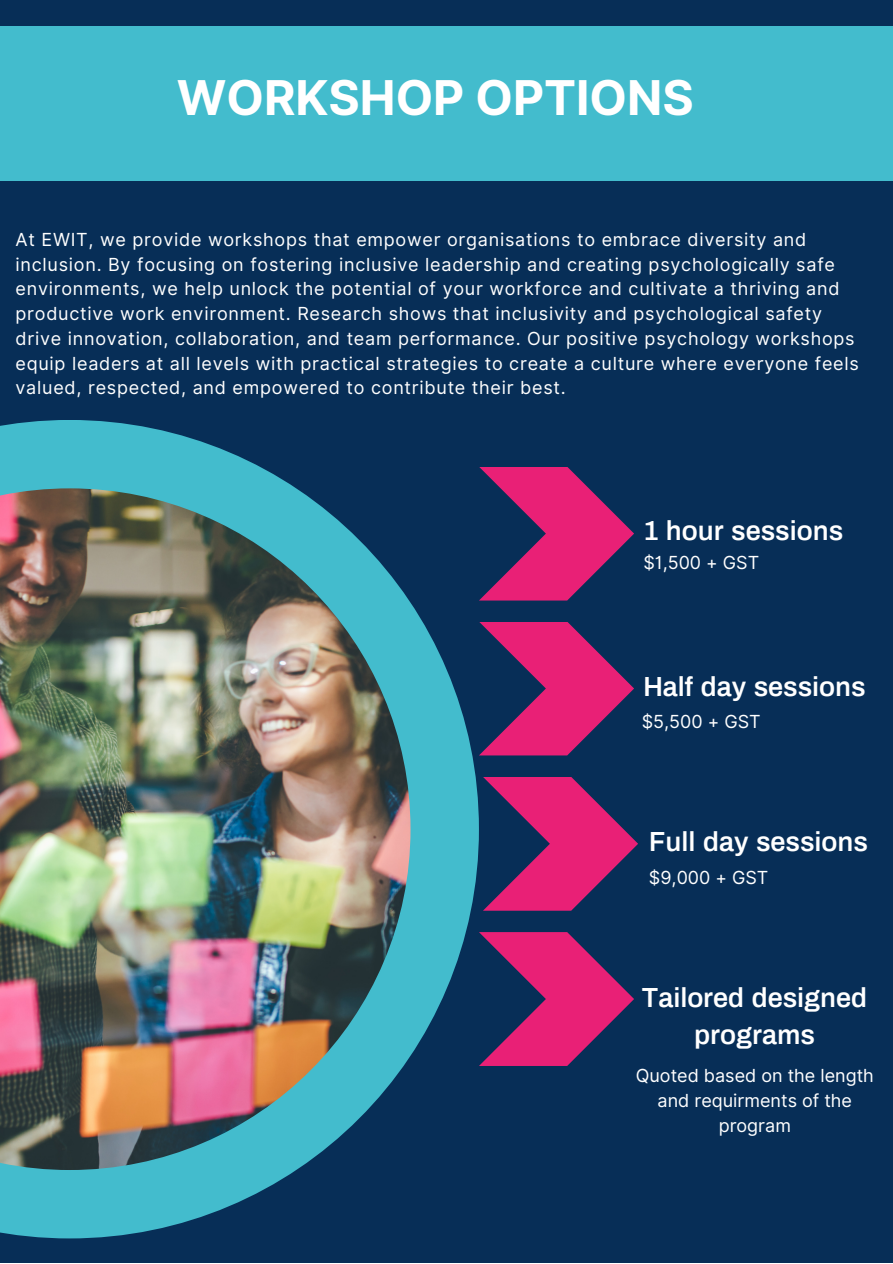
<style>
.page{position:relative;width:893px;height:1264px;background:#fff}
.page>*{position:absolute;margin:0;border:0;box-sizing:border-box;transform-origin:0 0}
.t1{font:700 48px "Inter";color:#fff}
.t2{font:600 27px/37px "Archivo";color:#fff;text-align:center}
.t3{font:18px/24.8px "Inter";letter-spacing:.04em;color:#fff}
.t4{font:18px/24.8px "Inter";color:#fff;text-align:center}
</style>
<div class="page">
<div style="left:0;top:0;width:892px;height:1262px;background:#072e57"></div>
<svg style="left:479px;top:467px;width:154px;height:133px"></svg>
<div style="left:0;top:26px;width:892px;height:155px;background:#43bccd"></div>
<svg style="left:479px;top:622px;width:154px;height:133px"></svg>
<svg style="left:0;top:420px;width:479px;height:818px"></svg>
<img style="left:0;top:488px;width:410px;height:681px">
<svg style="left:483px;top:777px;width:154px;height:133px"></svg>
<svg style="left:479px;top:932px;width:154px;height:133px"></svg>
<p class="t1" style="left:177px;top:68px;width:518px">WORKSHOP OPTIONS</p>
<p class="t3" style="left:16px;top:227px;width:844px">At EWIT, we provide workshops that empower organisations to embrace diversity and inclusion. By focusing on fostering inclusive leadership and creating psychologically safe environments, we help unlock the potential of your workforce and cultivate a thriving and productive work environment. Research shows that inclusivity and psychological safety drive innovation, collaboration, and team performance. Our positive psychology workshops equip leaders at all levels with practical strategies to create a culture where everyone feels valued, respected, and empowered to contribute their best.</p>
<p class="t2" style="left:643px;top:513px;width:201px">1 hour sessions</p>
<p class="t3" style="left:643px;top:549px;width:117px">$1,500 + GST</p>
<p class="t2" style="left:643px;top:668px;width:224px">Half day sessions</p>
<p class="t3" style="left:641px;top:709px;width:120px">$5,500 + GST</p>
<p class="t2" style="left:649px;top:823px;width:220px">Full day sessions</p>
<p class="t3" style="left:649px;top:864px;width:121px">$9,000 + GST</p>
<p class="t2" style="left:641px;top:979px;width:227px">Tailored designed programs</p>
<p class="t4" style="left:635px;top:1063px;width:239px">Quoted based on the length and requirments of the program</p>
</div>
